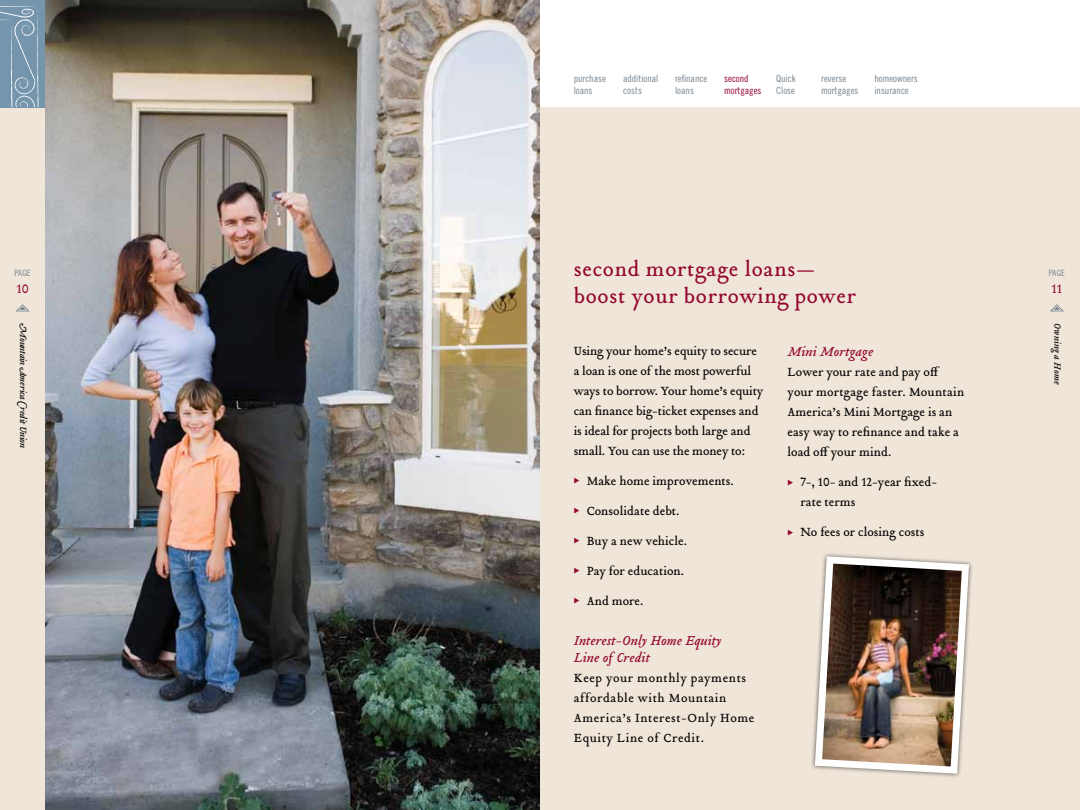
<style>
.page{position:relative;width:1080px;height:810px;background:#fff}
.page>*{position:absolute;margin:0;border:0;box-sizing:border-box;transform-origin:0 0}
.t1{font:22.5px/27px "Tribute OT";letter-spacing:.03em;color:#94052f}
.t2{font:italic 14.38px/17.5px "Tribute OT";color:#94052f}
.t3{font:13.75px "Tribute OT";color:#94052f}
.t4{font:13.12px/20px "Tribute OT";color:#000}
.t5{font:13.12px/20px "Tribute OT";letter-spacing:.04em;color:#000}
.t6{font:10px/12px "Trade Gothic Cond Eighteen";color:#77848f}
.t7{font:italic 10px "Tribute OT";letter-spacing:-.025em;color:#000}
.t8{font:10px/12px "Trade Gothic Cond Eighteen";color:#94052f}
.t9{font:italic 10px "Tribute OT";letter-spacing:.015em;color:#000}
.t10{font:8.75px "Trade Gothic Cond Eighteen";letter-spacing:.02em;color:#77848f}
.s1{color:#94052f}
</style>
<div class="page">
<div style="left:0;top:107px;width:1080px;height:703px;background:#efe5d8"></div>
<svg style="left:1050px;top:304px;width:14px;height:7px"></svg>
<svg style="left:16px;top:304px;width:13px;height:7px"></svg>
<div style="left:0;top:0;width:45px;height:107px;background:#7595ad"></div>
<img style="left:45px;top:0;width:495px;height:810px">
<svg style="left:0;top:6px;width:39px;height:101px"></svg>
<img style="left:812px;top:553px;width:160px;height:224px">
<p class="t10" style="left:14px;top:268px;width:18px">PAGE</p>
<p class="t3" style="left:16px;top:279px;width:14px">10</p>
<p class="t7" style="left:30px;top:323px;width:126px;rotate:90deg">Mountain America Credit Union</p>
<p class="t6" style="left:574px;top:72px;width:34px">purchase loans</p>
<p class="t6" style="left:623px;top:72px;width:37px">additional costs</p>
<p class="t6" style="left:675px;top:72px;width:34px">refinance loans</p>
<p class="t6" style="left:821px;top:72px;width:39px">reverse mortgages</p>
<p class="t6" style="left:776px;top:72px;width:21px">Quick<br>Close</p>
<p class="t6" style="left:874px;top:72px;width:45px">homeowners insurance</p>
<p class="t8" style="left:724px;top:72px;width:39px">second mortgages</p>
<h1 class="t1" style="left:574px;top:255px;width:284px">second mortgage loans— boost your borrowing power</h1>
<p class="t4" style="left:574px;top:341px;width:191px">Using your home’s equity to secure a loan is one of the most powerful ways to borrow. Your home’s equity can finance big-ticket expenses and is ideal for projects both large and small. You can use the money to:</p>
<p class="t4" style="left:574px;top:471px;width:162px"><span class="s1">◆</span> Make home improvements.</p>
<p class="t4" style="left:574px;top:501px;width:107px"><span class="s1">◆</span> Consolidate debt.</p>
<p class="t4" style="left:574px;top:531px;width:115px"><span class="s1">◆</span> Buy a new vehicle.</p>
<p class="t4" style="left:574px;top:561px;width:112px"><span class="s1">◆</span> Pay for education.</p>
<p class="t4" style="left:574px;top:591px;width:71px"><span class="s1">◆</span> And more.</p>
<p class="t2" style="left:574px;top:631px;width:149px">Interest-Only Home Equity<br>Line of Credit</p>
<p class="t5" style="left:574px;top:668px;width:182px">Keep your monthly payments affordable with Mountain<br>America’s Interest-Only Home<br>Equity Line of Credit.</p>
<p class="t2" style="left:788px;top:343px;width:87px">Mini Mortgage</p>
<p class="t4" style="left:788px;top:362px;width:178px">Lower your rate and pay off your mortgage faster. Mountain<br>America’s Mini Mortgage is an easy way to refinance and take a load off your mind.</p>
<p class="t4" style="left:800px;top:472px;width:138px;text-indent:-13px"><span class="s1">◆</span> 7-, 10- and 12-year fixed&shy;rate terms</p>
<p class="t4" style="left:788px;top:522px;width:139px"><span class="s1">◆</span> No fees or closing costs</p>
<p class="t10" style="left:1049px;top:268px;width:18px">PAGE</p>
<p class="t3" style="left:1052px;top:279px;width:12px">11</p>
<p class="t9" style="left:1064px;top:323px;width:63px;rotate:90deg">Owning a Home</p>
</div>
